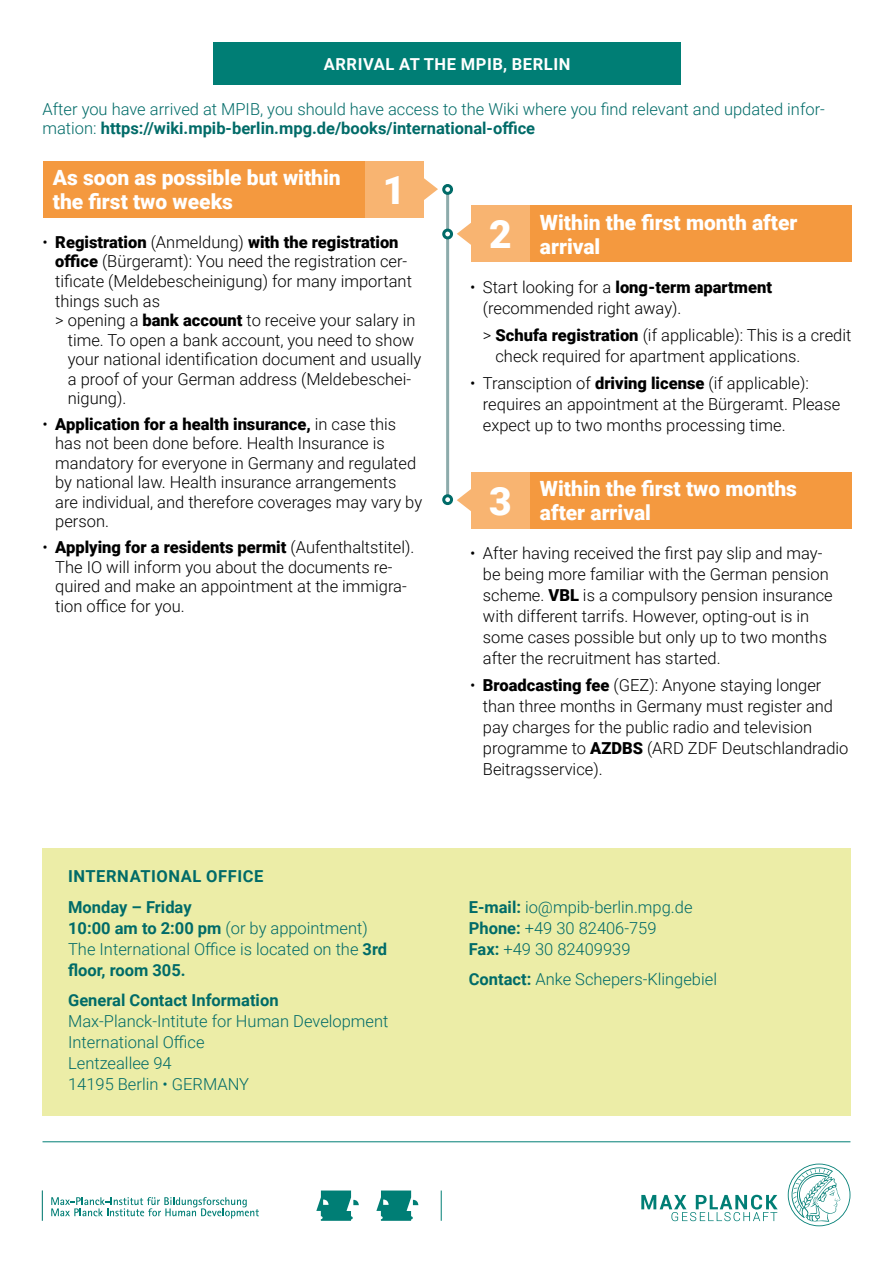
<style>
.page{position:relative;width:893px;height:1263px;background:#fff}
.page>*{position:absolute;margin:0;border:0;box-sizing:border-box;transform-origin:0 0}
.t1{font:900 39px "Roboto";color:#fff}
.t2{font:900 21px/24px "Roboto";color:#fff}
.t3{font:300 16.5px/21px "Roboto";color:#000}
.t4{font:300 16.5px/21px "Roboto";color:#006b68}
.t5{font:900 16.5px "Roboto";color:#000}
.t6{font:700 16.5px/30.3px "Roboto";letter-spacing:.035em;color:#006b68}
.t7{font:700 16.5px "Roboto";color:#006b68}
.t8{font:700 16.5px "Roboto";letter-spacing:.035em;color:#fff}
.s1{font-weight:700}
.s2{font-weight:300}
.s3{font-weight:900}
</style>
<div class="page">
<hr style="left:42px;top:1190px;width:1px;height:31px;background:#007e75">
<hr style="left:441px;top:1190px;width:1px;height:31px;background:#007e75">
<svg style="left:316px;top:1190px;width:43px;height:31px"></svg>
<svg style="left:376px;top:1190px;width:42px;height:31px"></svg>
<svg style="left:51px;top:1197px;width:208px;height:21px"></svg>
<svg style="left:641px;top:1195px;width:137px;height:26px"></svg>
<svg style="left:788px;top:1163px;width:62px;height:63px"></svg>
<hr style="left:43px;top:1141px;width:807px;height:1px;background:#007e75">
<div style="left:42px;top:848px;width:808px;height:268px;background:#eceda7"></div>
<div style="left:213px;top:43px;width:468px;height:42px;background:#007e75"></div>
<hr style="left:446px;top:184px;width:3px;height:318px;background:#8dabab">
<div style="left:444px;top:186px;width:8px;height:7px;background:#fff;border-radius:50%"></div>
<div style="left:442px;top:184px;width:11px;height:11px;border:3px solid #006b68;border-radius:50%"></div>
<div style="left:444px;top:230px;width:8px;height:8px;background:#fff;border-radius:50%"></div>
<div style="left:442px;top:229px;width:11px;height:10px;border:3px solid #006b68;border-radius:50%"></div>
<div style="left:444px;top:496px;width:8px;height:8px;background:#fff;border-radius:50%"></div>
<div style="left:442px;top:494px;width:11px;height:11px;border:3px solid #006b68;border-radius:50%"></div>
<div style="left:43px;top:161px;width:322px;height:56px;background:#f4993f"></div>
<svg style="left:424px;top:178px;width:14px;height:22px"></svg>
<div style="left:365px;top:161px;width:59px;height:56px;background:#f8b471"></div>
<div style="left:530px;top:206px;width:322px;height:56px;background:#f4993f"></div>
<svg style="left:457px;top:223px;width:14px;height:22px"></svg>
<div style="left:471px;top:206px;width:59px;height:56px;background:#f8b471"></div>
<div style="left:530px;top:472px;width:322px;height:56px;background:#f4993f"></div>
<svg style="left:457px;top:489px;width:14px;height:22px"></svg>
<div style="left:471px;top:472px;width:59px;height:56px;background:#f8b471"></div>
<p class="t8" style="left:324px;top:53px;width:248px">ARRIVAL AT THE MPIB, BERLIN</p>
<p class="t4" style="left:43px;top:99px;width:784px;line-height:19.5px">After you have arrived at MPIB, you should have access to the Wiki where you find relevant and updated infor&shy;mation: <span class="s1">https://wiki.mpib-berlin.mpg.de/books/international-office</span></p>
<p class="t2" style="left:53px;top:165px;width:289px">As soon as possible but within the first two weeks</p>
<h1 class="t1" style="left:383px;top:163px;width:24px">1</h1>
<p class="t5" style="left:43px;top:231px;width:358px"><span class="s2">•</span> Registration <span class="s2">(Anmeldung)</span> with the registration</p>
<p class="t3" style="left:55px;top:250px;width:354px"><span class="s3">office</span> (Bürgeramt): You need the registration cer-</p>
<p class="t3" style="left:55px;top:270px;width:358px">tificate (Meldebescheinigung) for many important</p>
<p class="t3" style="left:55px;top:289px;width:106px">things such as</p>
<p class="t3" style="left:55px;top:309px;width:362px">&gt; opening a <span class="s3">bank account</span> to receive your salary in</p>
<p class="t3" style="left:68px;top:328px;width:348px">time. To open a bank account, you need to show</p>
<p class="t3" style="left:68px;top:348px;width:355px">your national identification document and usually</p>
<p class="t3" style="left:68px;top:367px;width:344px">a proof of your German address (Meldebeschei-</p>
<p class="t3" style="left:68px;top:387px;width:60px">nigung).</p>
<p class="t3" style="left:55px;top:414px;width:368px;line-height:19.5px;text-indent:-13px">• <span class="s3">Application for a health insurance,</span> in case this has not been done before. Health Insurance is mandatory for everyone in Germany and regulated by national law. Health insurance arrangements are individual, and therefore coverages may vary by person.</p>
<p class="t3" style="left:55px;top:537px;width:361px;line-height:19.5px;text-indent:-13px">• <span class="s3">Applying for a residents permit</span> (Aufenthaltstitel).<br>The IO will inform you about the documents re&shy;quired and make an appointment at the immigra&shy;tion office for you.</p>
<p class="t6" style="left:68px;top:861px;width:197px">INTERNATIONAL OFFICE<br>Monday – Friday</p>
<p class="t4" style="left:68px;top:916px;width:321px"><span class="s1">10:00 am to 2:00 pm</span> (or by appointment)<br>The International Office is located on the <span class="s1">3rd floor, room 305.</span></p>
<p class="t7" style="left:68px;top:988px;width:212px">General Contact Information</p>
<p class="t4" style="left:68px;top:1010px;width:322px">Max-Planck-Intitute for Human Development<br>International Office<br>Lentzeallee 94<br>14195 Berlin • GERMANY</p>
<p class="t2" style="left:489px;top:209px;width:310px;text-indent:51px">Within the first month after<br><sup>2</sup> arrival</p>
<p class="t3" style="left:483px;top:276px;width:291px;text-indent:-13px">• Start looking for a <span class="s3">long-term apartment </span>(recommended right away).</p>
<p class="t3" style="left:495px;top:324px;width:357px;text-indent:-13px">&gt; <span class="s3">Schufa registration</span> (if applicable): This is a credit check required for apartment applications.</p>
<p class="t3" style="left:483px;top:372px;width:359px;text-indent:-13px">• Transciption of <span class="s3">driving license</span> (if applicable): requires an appointment at the Bürgeramt. Please expect up to two months processing time.</p>
<p class="t2" style="left:489px;top:476px;width:309px;text-indent:51px">Within the first two months<br><sup>3</sup> after arrival</p>
<p class="t3" style="left:483px;top:542px;width:351px;text-indent:-13px">• After having received the first pay slip and may&shy;be being more familiar with the German pension scheme. <span class="s3">VBL</span> is a compulsory pension insurance with different tarrifs. However, opting-out is in some cases possible but only up to two months after the recruitment has started.</p>
<p class="t3" style="left:483px;top:674px;width:367px;text-indent:-13px">• <span class="s3">Broadcasting fee</span> (GEZ): Anyone staying longer than three months in Germany must register and pay charges for the public radio and television programme to <span class="s3">AZDBS</span> (ARD ZDF Deutschlandradio Beitragsservice).</p>
<p class="t4" style="left:469px;top:895px;width:225px"><span class="s1">E-mail:</span> io@mpib-berlin.mpg.de<br><span class="s1">Phone:</span> +49 30 82406-759<br><span class="s1">Fax:</span> +49 30 82409939</p>
<p class="t4" style="left:469px;top:968px;width:250px"><span class="s1">Contact:</span> Anke Schepers-Klingebiel</p>
</div>
